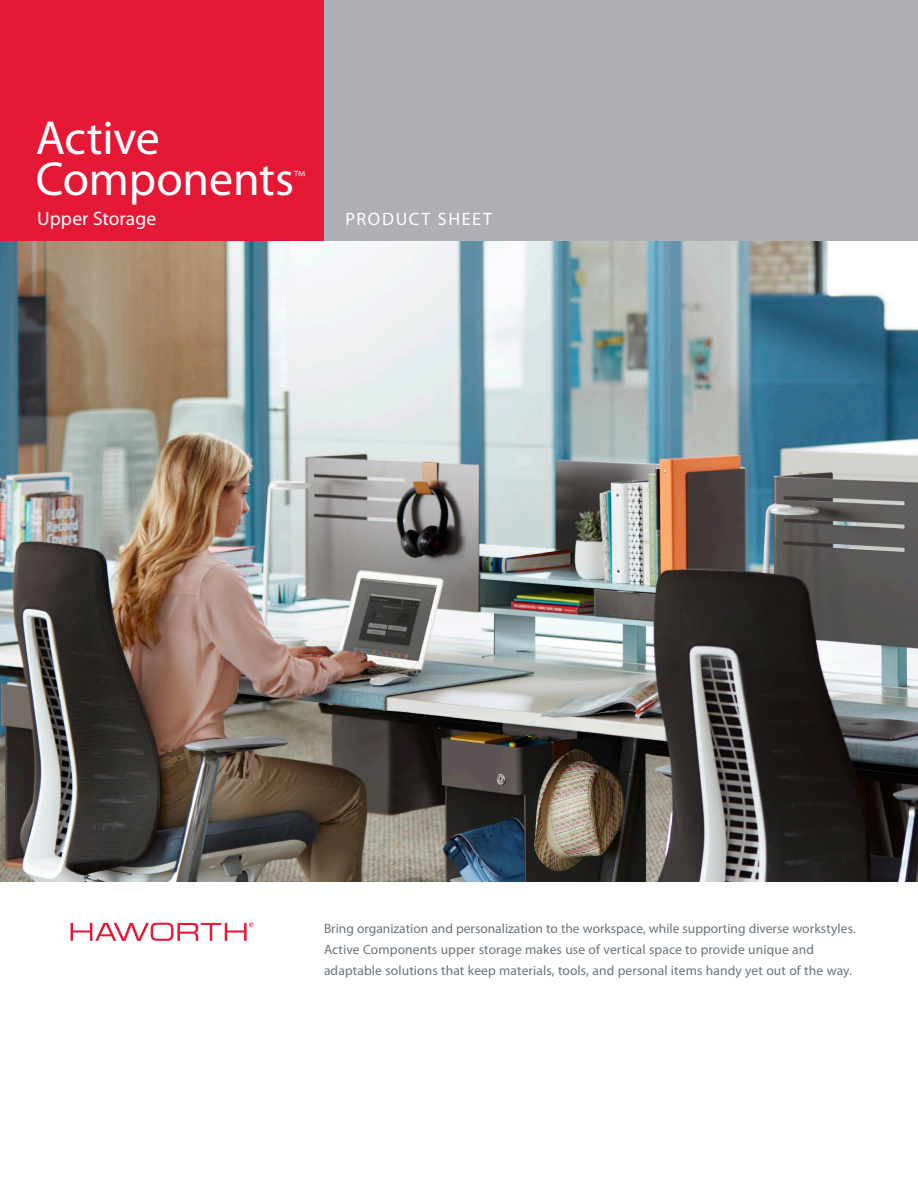
<style>
.page{position:relative;width:918px;height:1188px;background:#fff}
.page>*{position:absolute;margin:0;border:0;box-sizing:border-box;transform-origin:0 0}
.t1{font:48px "Myriad Pro";color:#fff}
.t2{font:19.5px "Myriad Pro";letter-spacing:.005em;color:#fff}
.t3{font:300 19.5px "Myriad Pro";color:#fff}
.t4{font:18px "Myriad Pro";letter-spacing:.095em;color:#fff}
.Pg_1_Body{font:13.5px/21px "Myriad Pro";letter-spacing:.01em;color:#6a747b}
</style>
<div class="page">
<div style="left:324px;top:0;width:594px;height:248px;background:#aeafb3"></div>
<div style="left:0;top:0;width:324px;height:243px;background:#e51836"></div>
<svg style="left:71px;top:923px;width:182px;height:18px"></svg>
<img style="left:0;top:242px;width:918px;height:640px">
<p class="t1" style="left:36px;top:112px;width:126px">Active</p>
<p class="t1" style="left:36px;top:152px;width:260px">Components</p>
<p class="t3" style="left:293px;top:166px;width:13px">™</p>
<p class="t2" style="left:37px;top:208px;width:120px">Upper Storage</p>
<p class="t4" style="left:345px;top:209px;width:148px">PRODUCT SHEET</p>
<p class="Pg_1_Body" style="left:324px;top:918px;width:533px">Bring organization and personalization to the workspace, while supporting diverse workstyles.<br>Active Components upper storage makes use of vertical space to provide unique and adaptable solutions that keep materials, tools, and personal items handy yet out of the way.</p>
</div>
